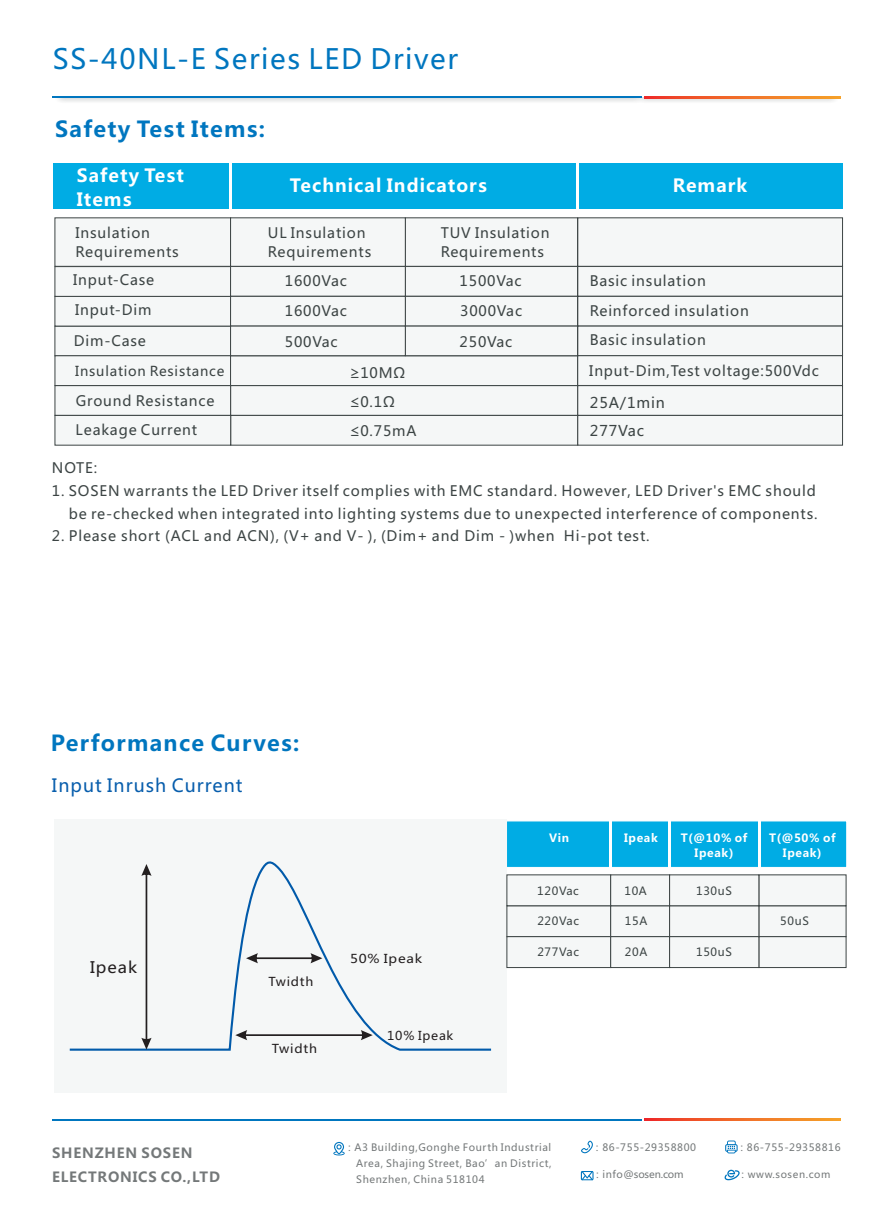
<style>
.page{position:relative;width:893px;height:1212px;background:#fff}
.page>*{position:absolute;margin:0;border:0;box-sizing:border-box;transform-origin:0 0}
.t1{font:27.6px "Microsoft Ya Hei";letter-spacing:.06em;color:#0076bf}
.t2{font:700 21.75px "Microsoft Ya Hei";letter-spacing:.06em;color:#0076bf}
.t3{font:700 18px/23.7px "Microsoft Ya Hei";letter-spacing:.06em;color:#fff}
.t4{font:18px "Microsoft Ya Hei";letter-spacing:.06em;color:#075dac}
.t5{font:15.6px "Microsoft Ya Hei";letter-spacing:.06em;color:#231f20;scale:1.06 1}
.t6{font:14.7px "Microsoft Ya Hei";letter-spacing:.06em;color:#3c4444}
.t7{font:14.25px/30.2px "Microsoft Ya Hei";letter-spacing:.06em;color:#3c4444}
.t8{font:700 13.8px/24px "Microsoft Ya Hei";letter-spacing:.06em;color:#747879}
.t9{font:13.5px "Microsoft Ya Hei";letter-spacing:.06em;color:#3c4444}
.t10{font:12.15px "Microsoft Ya Hei";letter-spacing:.06em;color:#231f20;scale:1.12 1}
.t11{font:12.15px "Microsoft Ya Hei";letter-spacing:.06em;color:#231f20}
.t12{font:12.15px "Microsoft Ya Hei";letter-spacing:.06em;color:#231f20;scale:1.06 1}
.t13{font:12.15px "Microsoft Ya Hei";letter-spacing:.06em;color:#231f20;scale:1.07 1}
.t14{font:11.25px "Microsoft Ya Hei";letter-spacing:.06em;color:#3c4444}
.t15{font:700 11.25px/14.9px "Microsoft Ya Hei";letter-spacing:.06em;color:#fff;text-align:center}
.t16{font:10.05px/15.9px "Microsoft Ya Hei";letter-spacing:.06em;color:#747879;text-align:justify}
.t17{font:10.05px "Microsoft Ya Hei";letter-spacing:-.015em;color:#747879}
.t18{font:9.9px "Microsoft Ya Hei";letter-spacing:.06em;color:#747879}
.s1{font-size:14.7px}
</style>
<div class="page">
<div style="left:507px;top:821px;width:340px;height:46px;background:#00ace4"></div>
<svg style="left:333px;top:1142px;width:12px;height:13px"></svg>
<svg style="left:581px;top:1140px;width:12px;height:13px"></svg>
<svg style="left:725px;top:1140px;width:13px;height:13px"></svg>
<svg style="left:724px;top:1170px;width:16px;height:10px"></svg>
<svg style="left:581px;top:1171px;width:12px;height:9px"></svg>
<hr style="left:53px;top:1119px;width:589px;height:1px;background:#0076bf">
<svg style="left:644px;top:1119px;width:196px;height:1px"></svg>
<div style="left:54px;top:819px;width:453px;height:274px;background:#f5f7f7"></div>
<svg style="left:69px;top:861px;width:423px;height:190px"></svg>
<svg style="left:141px;top:864px;width:11px;height:185px"></svg>
<svg style="left:246px;top:953px;width:76px;height:10px"></svg>
<svg style="left:235px;top:1030px;width:138px;height:10px"></svg>
<svg style="left:54px;top:217px;width:789px;height:229px"></svg>
<img style="left:58px;top:98px;width:782px;height:4px">
<hr style="left:53px;top:97px;width:589px;height:1px;background:#0076bf">
<svg style="left:644px;top:97px;width:196px;height:1px"></svg>
<div style="left:54px;top:163px;width:789px;height:46px;background:#00ace4"></div>
<hr style="left:230px;top:152px;width:2px;height:64px;background:#fff">
<hr style="left:577px;top:151px;width:2px;height:63px;background:#fff">
<hr style="left:610px;top:809px;width:2px;height:64px;background:#fff">
<hr style="left:758px;top:809px;width:2px;height:64px;background:#fff">
<hr style="left:669px;top:808px;width:2px;height:64px;background:#fff">
<svg style="left:506px;top:874px;width:341px;height:94px"></svg>
<h1 class="t1" style="left:53px;top:47px;width:407px">SS-40NL-E Series LED Driver</h1>
<h2 class="t2" style="left:55px;top:119px;width:211px">Safety Test Items:</h2>
<p class="t3" style="left:77px;top:165px;width:109px">Safety Test<br>Items</p>
<p class="t3" style="left:290px;top:175px;width:198px">Technical Indicators</p>
<p class="t7" style="left:75px;top:224px;width:105px;line-height:18.8px">Insulation<br>Requirements</p>
<p class="t7" style="left:73px;top:266px;width:83px">Input-Case</p>
<p class="t7" style="left:74px;top:295px;width:79px;line-height:31.2px">Input-Dim<br>Dim-Case</p>
<p class="t7" style="left:268px;top:224px;width:105px;line-height:18.8px">UL Insulation<br>Requirements</p>
<p class="t7" style="left:285px;top:267px;width:64px;text-align:justify">1600Vac 1600Vac 500Vac</p>
<p class="t7" style="left:441px;top:224px;width:110px;line-height:18.8px">TUV Insulation<br>Requirements</p>
<p class="t7" style="left:460px;top:267px;width:64px;text-align:justify">1500Vac 3000Vac 250Vac</p>
<p class="t3" style="left:673px;top:175px;width:76px">Remark</p>
<p class="t7" style="left:590px;top:267px;width:118px">Basic insulation</p>
<p class="t7" style="left:590px;top:297px;width:161px">Reinforced insulation</p>
<p class="t7" style="left:590px;top:326px;width:118px">Basic insulation</p>
<p class="t9" style="left:75px;top:365px;width:151px">Insulation Resistance</p>
<p class="t7" style="left:589px;top:357px;width:231px">Input-Dim,Test voltage:500Vdc</p>
<p class="t7" style="left:76px;top:387px;width:141px;line-height:29.7px">Ground Resistance<br>Leakage Current</p>
<p class="t7" style="left:350px;top:359px;width:57px;line-height:29.7px"><span class="s1">≥</span>10MΩ <span class="s1">≤</span>0.1Ω</p>
<p class="t6" style="left:590px;top:396px;width:77px">25A/1min</p>
<p class="t7" style="left:350px;top:417px;width:68px"><span class="s1">≤</span>0.75mA</p>
<p class="t6" style="left:590px;top:424px;width:56px">277Vac</p>
<p class="t7" style="left:52px;top:454px;width:47px">NOTE:</p>
<p class="t7" style="left:52px;top:481px;width:767px;line-height:22.5px;text-align:right">1. SOSEN warrants the LED Driver itself complies with EMC standard. However, LED Driver's EMC should be re-checked when integrated into lighting systems due to unexpected interference of components.</p>
<p class="t7" style="left:52px;top:522px;width:599px">2. Please short (ACL and ACN), (V+ and V- ), (Dim+ and Dim - )when Hi-pot test.</p>
<h2 class="t2" style="left:51px;top:734px;width:250px">Performance Curves:</h2>
<p class="t4" style="left:52px;top:777px;width:192px">Input Inrush Current</p>
<p class="t5" style="left:90px;top:960px;width:46px">Ipeak</p>
<p class="t12" style="left:268px;top:976px;width:44px">Twidth</p>
<p class="t13" style="left:272px;top:1043px;width:44px">Twidth</p>
<p class="t10" style="left:350px;top:953px;width:66px">50% Ipeak</p>
<p class="t11" style="left:387px;top:1030px;width:68px">10% Ipeak</p>
<p class="t15" style="left:549px;top:831px;width:22px">Vin</p>
<p class="t15" style="left:624px;top:832px;width:35px">Ipeak</p>
<p class="t15" style="left:769px;top:832px;width:68px">T(@50% of<br>Ipeak)</p>
<p class="t15" style="left:681px;top:832px;width:68px">T(@10% of<br>Ipeak)</p>
<p class="t14" style="left:537px;top:885px;width:43px">120Vac</p>
<p class="t14" style="left:537px;top:916px;width:43px">220Vac</p>
<p class="t14" style="left:537px;top:947px;width:43px">277Vac</p>
<p class="t14" style="left:624px;top:885px;width:24px">10A</p>
<p class="t14" style="left:625px;top:916px;width:24px">15A</p>
<p class="t14" style="left:625px;top:947px;width:24px">20A</p>
<p class="t14" style="left:696px;top:885px;width:37px">130uS</p>
<p class="t14" style="left:696px;top:947px;width:37px">150uS</p>
<p class="t14" style="left:780px;top:916px;width:30px">50uS</p>
<p class="t8" style="left:52px;top:1142px;width:169px">SHENZHEN SOSEN<br>ELECTRONICS CO.,LTD</p>
<p class="t16" style="left:356px;top:1140px;width:197px;text-indent:-12px">：A3 Building,Gonghe Fourth Industrial Area, Shajing Street, Bao’an District, Shenzhen, China 518104</p>
<p class="t16" style="left:592px;top:1140px;width:105px">：86-755-29358800</p>
<p class="t16" style="left:737px;top:1140px;width:105px">：86-755-29358816</p>
<p class="t17" style="left:592px;top:1170px;width:93px">：info@sosen.com</p>
<p class="t18" style="left:738px;top:1170px;width:94px">：www.sosen.com</p>
</div>
